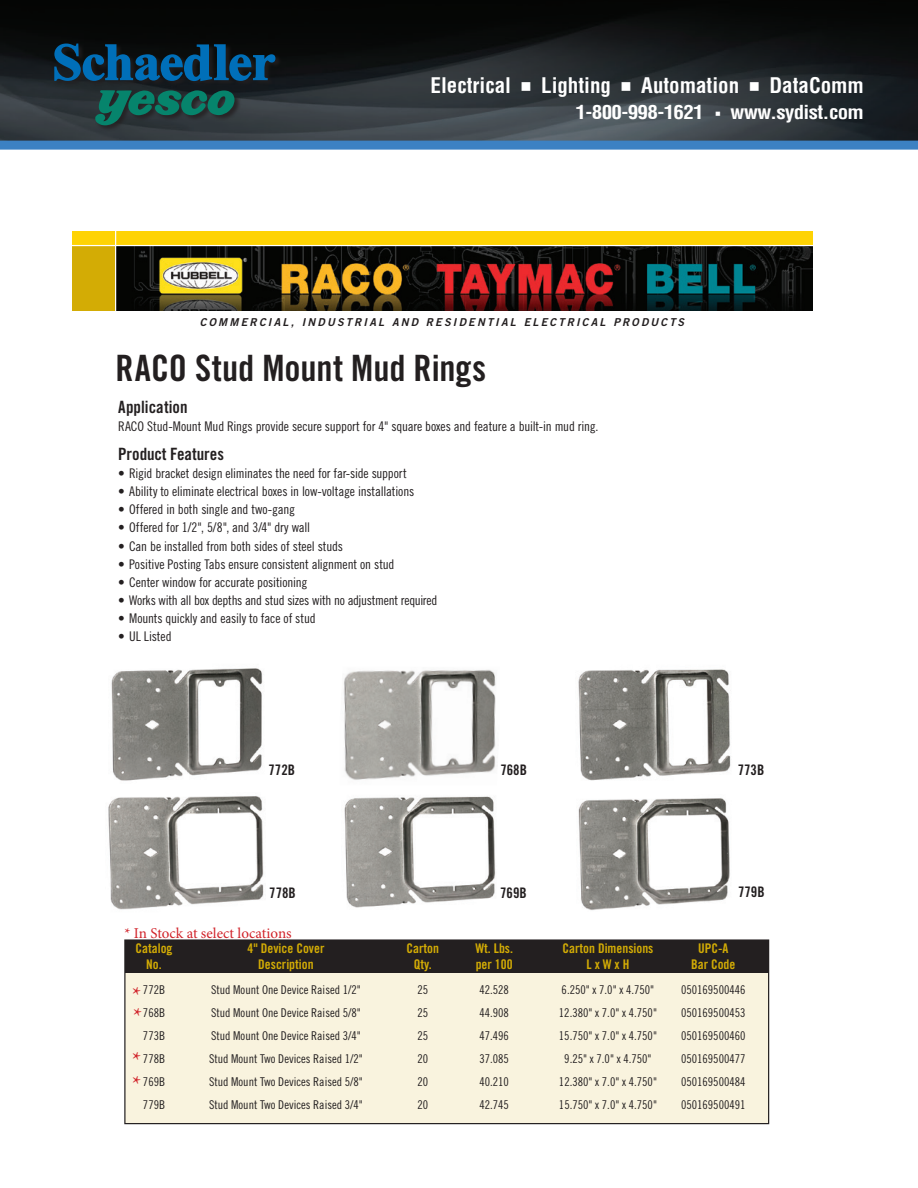
<style>
.page{position:relative;width:918px;height:1188px;background:#fff}
.page>*{position:absolute;margin:0;border:0;box-sizing:border-box;transform-origin:0 0}
.t1{font:36.3px "Trade Gothic LT Std Bd Cn 20";color:#231f20}
.t2{font:22.5px "Minion Pro";color:#d1232a}
.t3{font:700 condensed 21px "Switzerland";color:#fff}
.t4{font:700 condensed 18.9px "Switzerland";letter-spacing:-.03em;color:#fff;scale:1.11 1}
.t5{font:16.95px "Trade Gothic LT Std Bd Cn 20";color:#231f20}
.t6{font:15px "Minion Pro";color:#d1232a}
.t7{font:14.55px "Trade Gothic LT Std Bd Cn 20";color:#231f20}
.t8{font:13.35px "Trade Gothic LT Std Cn 18";letter-spacing:-.01em;color:#231f20}
.t9{font:13.35px "Trade Gothic LT Std Bd Cn 20";color:#d3ac05}
.t10{font:12.15px "Trade Gothic LT Std Cn 18";color:#231f20}
.t11{font:10.95px "Trade Gothic LT Std Bd 2 Obl";letter-spacing:.2em;color:#231f20}
.s1{font-size:33px}
</style>
<div class="page">
<img style="left:578px;top:669px;width:153px;height:112px">
<img style="left:108px;top:796px;width:156px;height:114px">
<img style="left:344px;top:796px;width:152px;height:112px">
<img style="left:343px;top:669px;width:153px;height:111px">
<img style="left:111px;top:668px;width:152px;height:113px">
<div style="left:72px;top:232px;width:44px;height:14px;background:#fed304"></div>
<div style="left:116px;top:246px;width:697px;height:65px;background:#040503"></div>
<img style="left:131px;top:246px;width:682px;height:65px">
<div style="left:116px;top:232px;width:697px;height:13px;background:#fed304"></div>
<div style="left:72px;top:246px;width:44px;height:65px;background:#d3ac05"></div>
<hr style="left:115px;top:232px;width:1px;height:79px;background:#fff">
<hr style="left:72px;top:245px;width:741px;height:1px;background:#fff">
<div style="left:125px;top:940px;width:644px;height:184px;background:#f9f3de"></div>
<div style="left:124px;top:939px;width:645px;height:185px;border:1px solid #231f20"></div>
<div style="left:125px;top:940px;width:644px;height:33px;background:#231f20"></div>
<img style="left:578px;top:798px;width:152px;height:113px">
<img style="left:0;top:0;width:918px;height:141px">
<div style="left:0;top:141px;width:918px;height:9px;background:#3c81c3"></div>
<div style="left:54px;top:43px;width:228px;height:89px;background:#231f20;opacity:.8"></div>
<svg style="left:95px;top:90px;width:140px;height:35px;background:#17584e"></svg>
<svg style="left:54px;top:44px;width:221px;height:37px;background:#083c5f"></svg>
<p class="t3" style="left:431px;top:73px;width:435px">Electrical ■ Lighting ■ Automation ■ DataComm</p>
<p class="t4" style="left:576px;top:101px;width:261px">1-800-998-1621 <span class="s1">•</span> www.sydist.com</p>
<p class="t11" style="left:200px;top:315px;width:486px">COMMERCIAL, INDUSTRIAL AND RESIDENTIAL ELECTRICAL PRODUCTS</p>
<p class="t1" style="left:116px;top:346px;width:372px">RACO Stud Mount Mud Rings</p>
<p class="t5" style="left:118px;top:396px;width:71px">Application</p>
<p class="t8" style="left:118px;top:418px;width:482px">RACO Stud-Mount Mud Rings provide secure support for 4" square boxes and feature a built-in mud ring.</p>
<p class="t5" style="left:118px;top:444px;width:107px">Product Features</p>
<p class="t8" style="left:118px;top:465px;width:290px">• Rigid bracket design eliminates the need for far-side support</p>
<p class="t8" style="left:118px;top:483px;width:298px">• Ability to eliminate electrical boxes in low-voltage installations</p>
<p class="t8" style="left:118px;top:502px;width:178px">• Offered in both single and two-gang</p>
<p class="t8" style="left:118px;top:520px;width:193px">• Offered for 1/2", 5/8", and 3/4" dry wall</p>
<p class="t8" style="left:118px;top:538px;width:226px">• Can be installed from both sides of steel studs</p>
<p class="t8" style="left:118px;top:556px;width:278px">• Positive Posting Tabs ensure consistent alignment on stud</p>
<p class="t8" style="left:118px;top:574px;width:191px">• Center window for accurate positioning</p>
<p class="t8" style="left:118px;top:592px;width:321px">• Works with all box depths and stud sizes with no adjustment required</p>
<p class="t8" style="left:118px;top:611px;width:199px">• Mounts quickly and easily to face of stud</p>
<p class="t8" style="left:118px;top:629px;width:55px">• UL Listed</p>
<p class="t7" style="left:269px;top:761px;width:28px">772B</p>
<p class="t7" style="left:500px;top:761px;width:28px">768B</p>
<p class="t7" style="left:269px;top:883px;width:28px">778B</p>
<p class="t7" style="left:500px;top:884px;width:28px">769B</p>
<p class="t6" style="left:124px;top:923px;width:169px">* In Stock at select locations</p>
<p class="t7" style="left:738px;top:761px;width:28px">773B</p>
<p class="t7" style="left:738px;top:883px;width:28px">779B</p>
<p class="t9" style="left:136px;top:941px;width:38px">Catalog</p>
<p class="t9" style="left:248px;top:941px;width:78px">4" Device Cover</p>
<p class="t9" style="left:407px;top:941px;width:34px">Carton</p>
<p class="t9" style="left:475px;top:941px;width:39px">Wt. Lbs.</p>
<p class="t9" style="left:563px;top:941px;width:92px">Carton Dimensions</p>
<p class="t9" style="left:698px;top:941px;width:32px">UPC-A</p>
<p class="t9" style="left:146px;top:956px;width:17px">No.</p>
<p class="t9" style="left:258px;top:956px;width:57px">Description</p>
<p class="t9" style="left:414px;top:956px;width:19px">Qty.</p>
<p class="t9" style="left:476px;top:956px;width:38px">per 100</p>
<p class="t9" style="left:587px;top:956px;width:44px">L x W x H</p>
<p class="t9" style="left:691px;top:956px;width:46px">Bar Code</p>
<p class="t10" style="left:143px;top:982px;width:24px">772B</p>
<p class="t10" style="left:211px;top:982px;width:151px">Stud Mount One Device Raised 1/2"</p>
<p class="t10" style="left:417px;top:982px;width:12px">25</p>
<p class="t10" style="left:479px;top:982px;width:31px">42.528</p>
<p class="t10" style="left:562px;top:982px;width:94px">6.250" x 7.0" x 4.750"</p>
<p class="t10" style="left:681px;top:982px;width:66px">050169500446</p>
<p class="t10" style="left:143px;top:1005px;width:24px">768B</p>
<p class="t10" style="left:211px;top:1005px;width:151px">Stud Mount One Device Raised 5/8"</p>
<p class="t10" style="left:417px;top:1005px;width:12px">25</p>
<p class="t10" style="left:479px;top:1005px;width:31px">44.908</p>
<p class="t10" style="left:559px;top:1005px;width:100px">12.380" x 7.0" x 4.750"</p>
<p class="t10" style="left:681px;top:1005px;width:66px">050169500453</p>
<p class="t10" style="left:143px;top:1028px;width:24px">773B</p>
<p class="t10" style="left:211px;top:1028px;width:151px">Stud Mount One Device Raised 3/4"</p>
<p class="t10" style="left:417px;top:1028px;width:12px">25</p>
<p class="t10" style="left:479px;top:1028px;width:31px">47.496</p>
<p class="t10" style="left:559px;top:1028px;width:100px">15.750" x 7.0" x 4.750"</p>
<p class="t10" style="left:681px;top:1028px;width:66px">050169500460</p>
<p class="t10" style="left:143px;top:1051px;width:24px">778B</p>
<p class="t10" style="left:209px;top:1051px;width:155px">Stud Mount Two Devices Raised 1/2"</p>
<p class="t10" style="left:417px;top:1051px;width:12px">20</p>
<p class="t10" style="left:479px;top:1051px;width:31px">37.085</p>
<p class="t10" style="left:564px;top:1051px;width:89px">9.25" x 7.0" x 4.750"</p>
<p class="t10" style="left:681px;top:1051px;width:66px">050169500477</p>
<p class="t10" style="left:143px;top:1074px;width:24px">769B</p>
<p class="t10" style="left:209px;top:1074px;width:155px">Stud Mount Two Devices Raised 5/8"</p>
<p class="t10" style="left:417px;top:1074px;width:12px">20</p>
<p class="t10" style="left:479px;top:1074px;width:31px">40.210</p>
<p class="t10" style="left:559px;top:1074px;width:100px">12.380" x 7.0" x 4.750"</p>
<p class="t10" style="left:681px;top:1074px;width:66px">050169500484</p>
<p class="t10" style="left:143px;top:1097px;width:24px">779B</p>
<p class="t10" style="left:209px;top:1097px;width:155px">Stud Mount Two Devices Raised 3/4"</p>
<p class="t10" style="left:417px;top:1097px;width:12px">20</p>
<p class="t10" style="left:479px;top:1097px;width:31px">42.745</p>
<p class="t10" style="left:559px;top:1097px;width:100px">15.750" x 7.0" x 4.750"</p>
<p class="t10" style="left:681px;top:1097px;width:66px">050169500491</p>
<p class="t2" style="left:132px;top:980px;width:11px">*</p>
<p class="t2" style="left:133px;top:1001px;width:11px">*</p>
<p class="t2" style="left:132px;top:1045px;width:11px">*</p>
<p class="t2" style="left:132px;top:1068px;width:11px">*</p>
</div>
